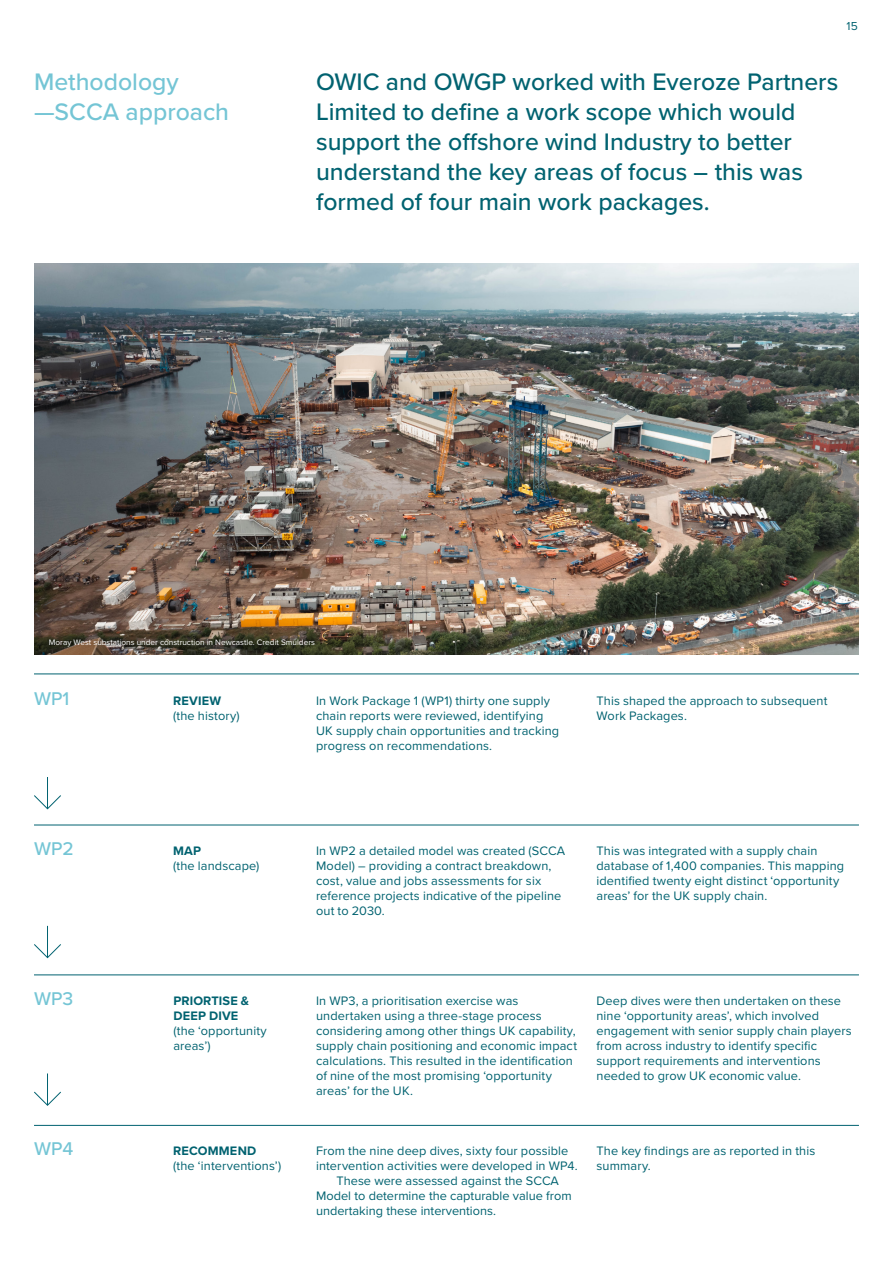
<style>
.page{position:relative;width:893px;height:1263px;background:#fff}
.page>*{position:absolute;margin:0;border:0;box-sizing:border-box;transform-origin:0 0}
._16_5_20_Header_Medium{font:500 24.75px/30px "Proxima Nova";color:#006270}
._16_5_20_Header_Medium-2{font:500 24.75px "Proxima Nova";color:#74c5d5}
._12_75_15_Header_Black{font:500 19.2px "Proxima Nova";color:#74c5d5}
._8_5_10_Text_Black_No_Space{font:12.75px/15px "Proxima Nova";letter-spacing:.01em;color:#006270}
._8_5_10_Text_Black_Indent{font:12.75px/15px "Proxima Nova";color:#006270}
._8_5_10_Text_Black_No_Space-2{font:700 12.75px "Proxima Nova";letter-spacing:.01em;color:#006270}
.t1{font:12px "Proxima Nova";color:#006270}
._6_375_7_5_Small_Text_Black{font:8.25px "Proxima Nova";color:#fff}
.s1{font-weight:700}
</style>
<div class="page">
<hr style="left:34px;top:673px;width:825px;height:1px;background:#006270">
<hr style="left:34px;top:825px;width:825px;height:1px;background:#006270">
<hr style="left:34px;top:974px;width:825px;height:1px;background:#006270">
<hr style="left:34px;top:1125px;width:825px;height:1px;background:#006270">
<svg style="left:34px;top:795px;width:27px;height:15px"></svg>
<hr style="left:47px;top:777px;width:1px;height:31px;background:#006270">
<svg style="left:34px;top:944px;width:27px;height:15px"></svg>
<hr style="left:47px;top:926px;width:1px;height:31px;background:#006270">
<svg style="left:34px;top:1091px;width:27px;height:15px"></svg>
<hr style="left:47px;top:1073px;width:1px;height:32px;background:#006270">
<img style="left:34px;top:264px;width:825px;height:391px">
<p class="_16_5_20_Header_Medium-2" style="left:34px;top:63px;width:146px">Methodology</p>
<p class="_16_5_20_Header_Medium-2" style="left:34px;top:93px;width:197px">—SCCA approach</p>
<p class="t1" style="left:847px;top:17px;width:13px">15</p>
<p class="_16_5_20_Header_Medium" style="left:316px;top:66px;width:524px">OWIC and OWGP worked with Everoze Partners Limited to define a work scope which would support the offshore wind Industry to better understand the key areas of focus – this was formed of four main work packages.</p>
<p class="_6_375_7_5_Small_Text_Black" style="left:49px;top:636px;width:268px">Moray West substations under construction in Newcastle. Credit Smulders</p>
<p class="_12_75_15_Header_Black" style="left:34px;top:684px;width:37px">WP1</p>
<p class="_8_5_10_Text_Black_No_Space-2" style="left:173px;top:691px;width:49px">REVIEW</p>
<p class="_8_5_10_Text_Black_No_Space" style="left:173px;top:708px;width:68px">(the history)</p>
<p class="_8_5_10_Text_Black_No_Space" style="left:316px;top:693px;width:245px">In Work Package 1 (WP1) thirty one supply chain reports were reviewed, identifying UK supply chain opportunities and tracking progress on recommendations.</p>
<p class="_8_5_10_Text_Black_No_Space" style="left:596px;top:693px;width:232px">This shaped the approach to subsequent<br>Work Packages.</p>
<p class="_12_75_15_Header_Black" style="left:34px;top:834px;width:41px">WP2</p>
<p class="_8_5_10_Text_Black_No_Space-2" style="left:173px;top:841px;width:29px">MAP</p>
<p class="_8_5_10_Text_Black_No_Space" style="left:173px;top:858px;width:88px">(the landscape)</p>
<p class="_8_5_10_Text_Black_No_Space" style="left:316px;top:843px;width:251px">In WP2 a detailed model was created (SCCA Model) – providing a contract breakdown, cost, value and jobs assessments for six reference projects indicative of the pipeline out to 2030.</p>
<p class="_8_5_10_Text_Black_No_Space" style="left:596px;top:843px;width:249px">This was integrated with a supply chain database of 1,400 companies. This mapping identified twenty eight distinct ‘opportunity areas’ for the UK supply chain.</p>
<p class="_12_75_15_Header_Black" style="left:34px;top:984px;width:41px">WP3</p>
<p class="_8_5_10_Text_Black_No_Space" style="left:173px;top:993px;width:95px"><span class="s1">PRIORTISE &amp;<br>DEEP DIVE<br></span>(the ‘opportunity areas’)</p>
<p class="_8_5_10_Text_Black_No_Space" style="left:316px;top:993px;width:263px">In WP3, a prioritisation exercise was undertaken using a three-stage process considering among other things UK capability, supply chain positioning and economic impact calculations. This resulted in the identification of nine of the most promising ‘opportunity areas’ for the UK.</p>
<p class="_8_5_10_Text_Black_No_Space" style="left:596px;top:993px;width:257px">Deep dives were then undertaken on these nine ‘opportunity areas’, which involved engagement with senior supply chain players from across industry to identify specific support requirements and interventions needed to grow UK economic value.</p>
<p class="_12_75_15_Header_Black" style="left:34px;top:1134px;width:41px">WP4</p>
<p class="_8_5_10_Text_Black_No_Space-2" style="left:173px;top:1141px;width:85px">RECOMMEND</p>
<p class="_8_5_10_Text_Black_No_Space" style="left:173px;top:1158px;width:109px">(the ‘interventions’)</p>
<p class="_8_5_10_Text_Black_No_Space" style="left:316px;top:1143px;width:263px">From the nine deep dives, sixty four possible intervention activities were developed in WP4.</p>
<p class="_8_5_10_Text_Black_Indent" style="left:316px;top:1173px;width:257px;text-indent:20px">These were assessed against the SCCA<br>Model to determine the capturable value from undertaking these interventions.</p>
<p class="_8_5_10_Text_Black_No_Space" style="left:596px;top:1143px;width:220px">The key findings are as reported in this summary.</p>
</div>
